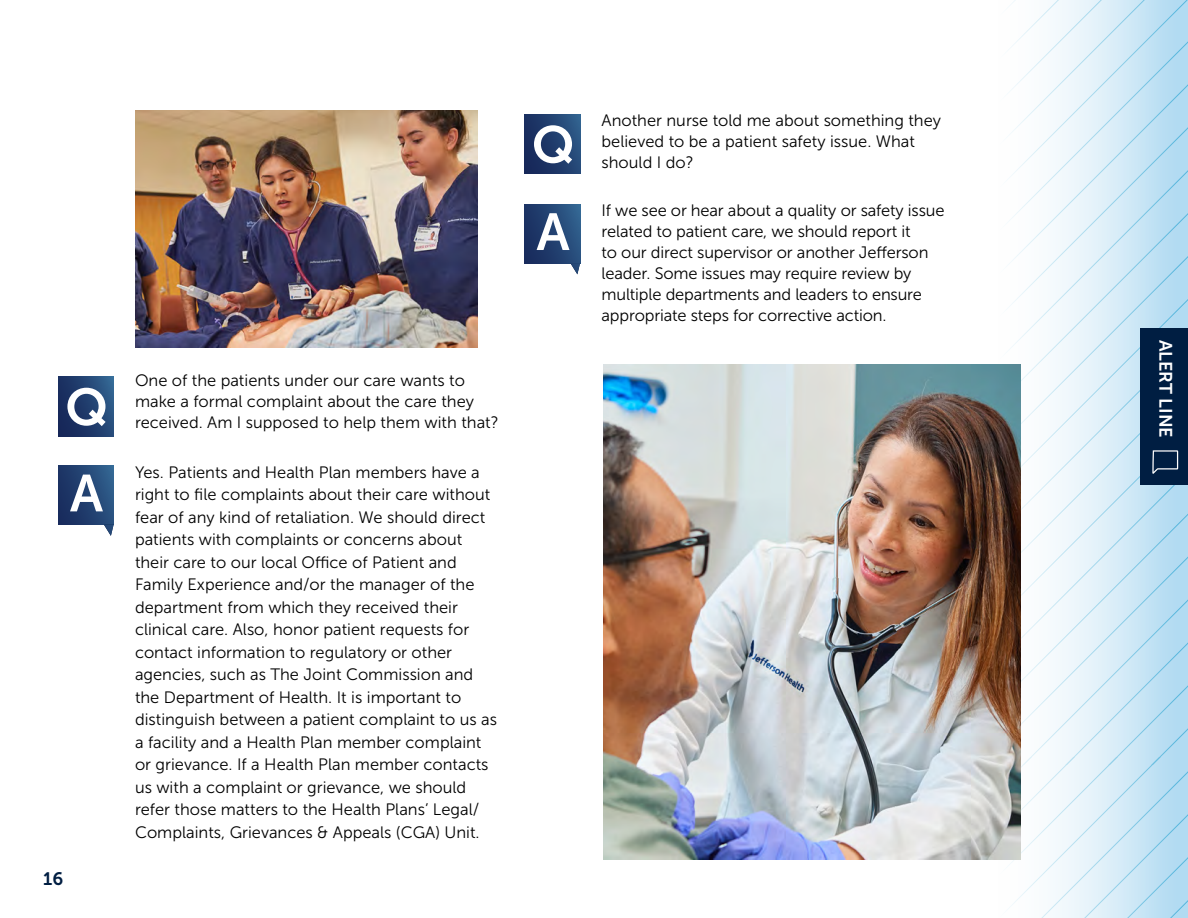
<style>
.page{position:relative;width:1188px;height:918px;background:#fff}
.page>*{position:absolute;margin:0;border:0;box-sizing:border-box;transform-origin:0 0}
.t1{font:51.9px "Museo Sans 700";color:#fff}
.t2{font:18px "Museo Sans 700";color:#fff}
.t3{font:18px "Museo Sans 700";color:#001e42}
.t4{font:16.5px/22.5px "Museo Sans 300";color:#000}
</style>
<div class="page">
<svg style="left:972px;top:0;width:216px;height:918px"></svg>
<img style="left:135px;top:110px;width:342px;height:238px">
<img style="left:604px;top:364px;width:417px;height:495px">
<svg style="left:58px;top:377px;width:56px;height:59px;background:#213e6e"></svg>
<div style="left:525px;top:114px;width:55px;height:60px;background:linear-gradient(to right,#162759,#2a5381)"></div>
<div style="left:58px;top:465px;width:56px;height:60px;background:linear-gradient(to right,#182b5d,#2d5987)"></div>
<div style="left:525px;top:204px;width:55px;height:59px;background:linear-gradient(to right,#192c5d,#2d5a87)"></div>
<svg style="left:104px;top:525px;width:10px;height:11px"></svg>
<svg style="left:570px;top:263px;width:10px;height:11px"></svg>
<div style="left:1141px;top:328px;width:47px;height:157px;background:#001e42"></div>
<svg style="left:1152px;top:450px;width:27px;height:24px"></svg>
<h1 class="t1" style="left:65px;top:378px;width:44px">Q</h1>
<h1 class="t1" style="left:70px;top:465px;width:35px">A</h1>
<p class="t3" style="left:43px;top:869px;width:22px">16</p>
<p class="t4" style="left:135px;top:370px;width:365px;line-height:21px">One of the patients under our care wants to make a formal complaint about the care they received. Am I supposed to help them with that?</p>
<p class="t4" style="left:135px;top:461px;width:364px">Yes. Patients and Health Plan members have a right to file complaints about their care without fear of any kind of retaliation. We should direct patients with complaints or concerns about their care to our local Office of Patient and Family Experience and/or the manager of the department from which they received their clinical care. Also, honor patient requests for contact information to regulatory or other agencies, such as The Joint Commission and the Department of Health. It is important to distinguish between a patient complaint to us as a facility and a Health Plan member complaint or grievance. If a Health Plan member contacts us with a complaint or grievance, we should refer those matters to the Health Plans’ Legal/ Complaints, Grievances &amp; Appeals (CGA) Unit.</p>
<h1 class="t1" style="left:532px;top:116px;width:44px">Q</h1>
<h1 class="t1" style="left:537px;top:203px;width:35px">A</h1>
<p class="t4" style="left:602px;top:110px;width:341px;line-height:21px">Another nurse told me about something they believed to be a patient safety issue. What should I do?</p>
<p class="t4" style="left:602px;top:200px;width:345px;line-height:21px">If we see or hear about a quality or safety issue related to patient care, we should report it<br>to our direct supervisor or another Jefferson leader. Some issues may require review by multiple departments and leaders to ensure appropriate steps for corrective action.</p>
<p class="t2" style="left:1176px;top:340px;width:99px;rotate:90deg">ALERT LINE</p>
</div>
